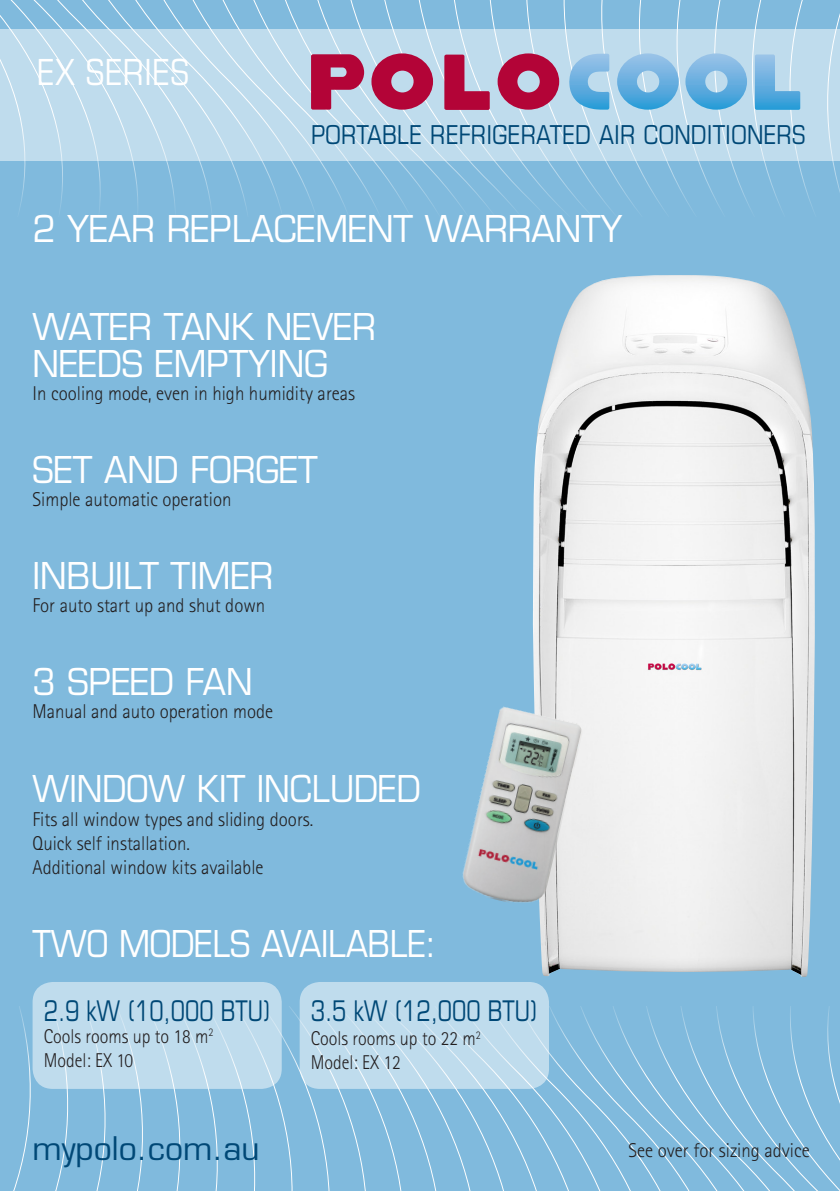
<style>
.page{position:relative;width:840px;height:1191px;background:#fff}
.page>*{position:absolute;margin:0;border:0;box-sizing:border-box;transform-origin:0 0}
.t1{font:36px/37px "Eurostile";color:#fff;scale:.94 1}
.t2{font:36px "Eurostile";color:#fff;scale:.89 1}
.t3{font:36px "Eurostile";color:#fff;scale:.91 1}
.t4{font:condensed 36px "Eurostile";color:#fff}
.t5{font:31.8px "Eurostile";color:#004876}
.t6{font:condensed 28.4px "Eurostile";color:#004876;scale:.9 1}
.t7{font:condensed 26px "Eurostile";color:#004876}
.t8{font:300 20px/24px "Rotis Sans Serif";color:#231f20;scale:.94 1}
.t9{font:300 20px "Rotis Sans Serif";color:#231f20;scale:.9 1}
</style>
<div class="page">
<div style="left:0;top:0;width:839px;height:1191px;background:#80badd"></div>
<svg style="left:13px;top:1006px;width:826px;height:185px"></svg>
<svg style="left:0;top:0;width:839px;height:211px"></svg>
<div style="left:33px;top:982px;width:248px;height:107px;background:#bfdced;border-radius:20px"></div>
<div style="left:299px;top:982px;width:249px;height:107px;background:#bfdced;border-radius:20px"></div>
<svg style="left:568px;top:54px;width:41px;height:56px"></svg>
<svg style="left:754px;top:54px;width:45px;height:56px;background:#82bee3"></svg>
<svg style="left:616px;top:53px;width:62px;height:57px"></svg>
<svg style="left:685px;top:53px;width:61px;height:57px"></svg>
<svg style="left:444px;top:55px;width:45px;height:55px;background:#b8547a"></svg>
<svg style="left:311px;top:54px;width:53px;height:56px;background:#b74971"></svg>
<svg style="left:497px;top:53px;width:62px;height:57px;background:#b74d75"></svg>
<svg style="left:371px;top:53px;width:62px;height:57px;background:#b74d75"></svg>
<img style="left:532px;top:275px;width:282px;height:702px">
<img style="left:462px;top:706px;width:122px;height:204px">
<p class="t4" style="left:37px;top:51px;width:154px">EX SERIES</p>
<p class="t7" style="left:311px;top:119px;width:496px">PORTABLE REFRIGERATED AIR CONDITIONERS</p>
<p class="t1" style="left:33px;top:210px;width:628px">2 YEAR REPLACEMENT WARRANTY</p>
<p class="t1" style="left:33px;top:308px;width:366px">WATER TANK NEVER<br>NEEDS EMPTYING</p>
<p class="t8" style="left:33px;top:381px;width:344px">In cooling mode, even in high humidity areas</p>
<p class="t1" style="left:33px;top:451px;width:304px">SET AND FORGET</p>
<p class="t8" style="left:33px;top:487px;width:213px">Simple automatic operation</p>
<p class="t1" style="left:33px;top:557px;width:257px">INBUILT TIMER</p>
<p class="t8" style="left:33px;top:593px;width:249px">For auto start up and shut down</p>
<p class="t1" style="left:33px;top:663px;width:235px">3 SPEED FAN</p>
<p class="t8" style="left:33px;top:699px;width:257px">Manual and auto operation mode</p>
<p class="t3" style="left:33px;top:766px;width:428px">WINDOW KIT INCLUDED</p>
<p class="t8" style="left:33px;top:807px;width:300px">Fits all window types and sliding doors.<br>Quick self installation.<br>Additional window kits available</p>
<p class="t2" style="left:33px;top:922px;width:455px">TWO MODELS AVAILABLE:</p>
<p class="t6" style="left:44px;top:994px;width:253px">2.9 kW (10,000 BTU)</p>
<p class="t9" style="left:44px;top:1024px;width:190px">Cools rooms up to 18 m<sup>2</sup></p>
<p class="t9" style="left:44px;top:1048px;width:101px">Model: EX 10</p>
<p class="t5" style="left:33px;top:1129px;width:228px">mypolo.com.au</p>
<p class="t6" style="left:311px;top:993px;width:253px">3.5 kW (12,000 BTU)</p>
<p class="t9" style="left:311px;top:1027px;width:190px">Cools rooms up to 22 m<sup>2</sup></p>
<p class="t9" style="left:311px;top:1051px;width:101px">Model: EX 12</p>
<p class="t8" style="left:628px;top:1138px;width:194px">See over for sizing advice</p>
</div>
